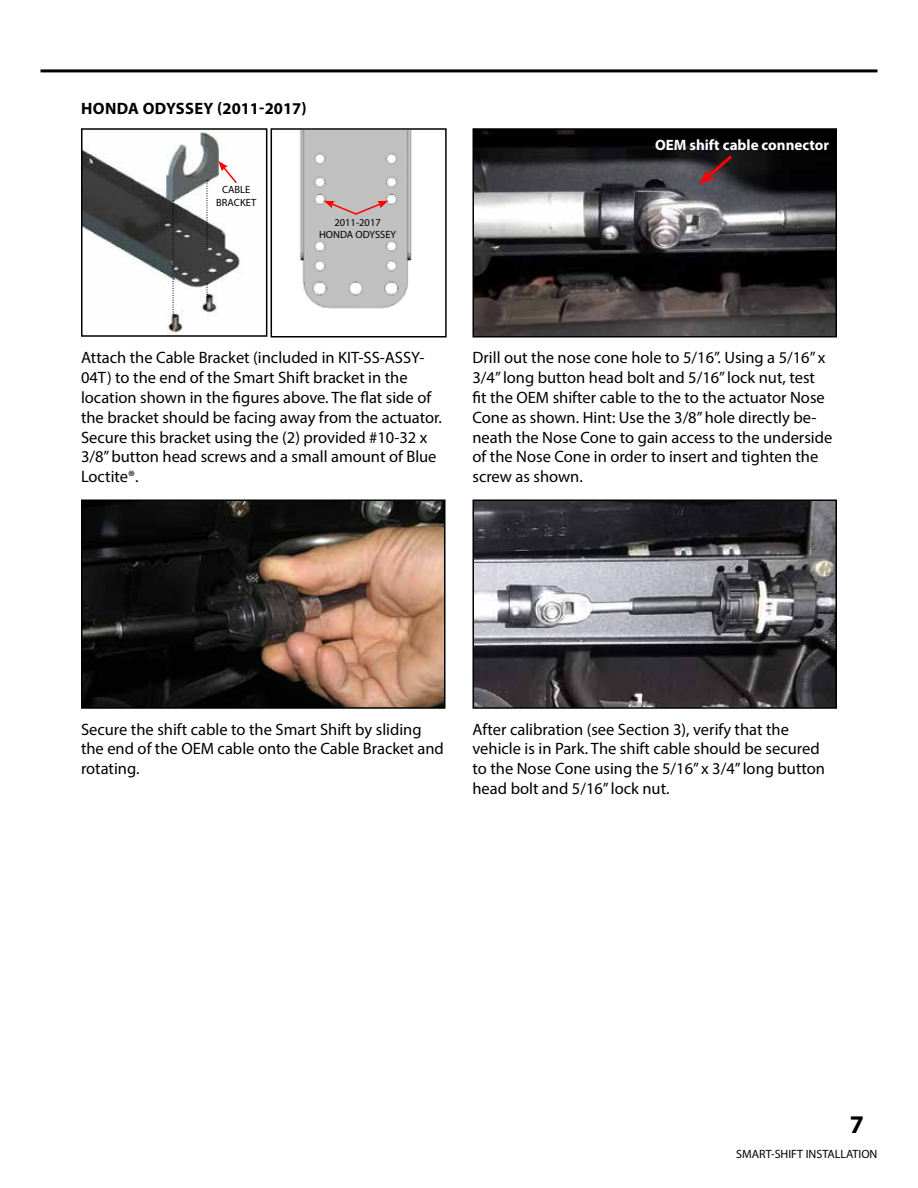
<style>
.page{position:relative;width:918px;height:1188px;background:#fff}
.page>*{position:absolute;margin:0;border:0;box-sizing:border-box;transform-origin:0 0}
.t1{font:700 25.5px "Myriad Pro";color:#000}
.t2{font:16.5px/19.8px "Myriad Pro";color:#000}
.t3{font:700 16.5px "Myriad Pro";color:#000}
.t4{font:700 15px "Myriad Pro";color:#fff}
.t5{font:12px "Myriad Pro";color:#000}
.t6{font:10.5px/12.6px "Myriad Pro";color:#000;text-align:center}
</style>
<div class="page">
<img style="left:84px;top:503px;width:359px;height:203px">
<div style="left:81px;top:500px;width:365px;height:209px;border:2px solid #000"></div>
<img style="left:84px;top:131px;width:156px;height:203px">
<div style="left:81px;top:128px;width:186px;height:209px;border:2px solid #000"></div>
<img style="left:300px;top:131px;width:112px;height:178px">
<div style="left:271px;top:128px;width:176px;height:210px;border:2px solid #000"></div>
<img style="left:475px;top:131px;width:359px;height:204px">
<div style="left:472px;top:128px;width:365px;height:210px;border:2px solid #000"></div>
<img style="left:475px;top:503px;width:359px;height:203px">
<div style="left:472px;top:500px;width:365px;height:209px;border:2px solid #000"></div>
<hr style="left:40px;top:69px;width:838px;height:3px;background:#000">
<svg style="left:324px;top:201px;width:64px;height:15px"></svg>
<svg style="left:206px;top:283px;width:2px;height:12px"></svg>
<svg style="left:206px;top:180px;width:2px;height:69px"></svg>
<svg style="left:172px;top:278px;width:2px;height:37px"></svg>
<svg style="left:172px;top:200px;width:2px;height:68px"></svg>
<svg style="left:218px;top:161px;width:20px;height:24px"></svg>
<svg style="left:699px;top:152px;width:36px;height:33px"></svg>
<p class="t3" style="left:81px;top:97px;width:227px">HONDA ODYSSEY (2011-2017)</p>
<p class="t6" style="left:216px;top:183px;width:41px">CABLE<br>BRACKET</p>
<p class="t6" style="left:319px;top:216px;width:79px">2011-2017<br>HONDA ODYSSEY</p>
<p class="t4" style="left:655px;top:135px;width:176px">OEM shift cable connector</p>
<p class="t2" style="left:81px;top:348px;width:363px">Attach the Cable Bracket (included in KIT-SS-ASSY-04T) to the end of the Smart Shift bracket in the location shown in the figures above. The flat side of the bracket should be facing away from the actuator.<br>Secure this bracket using the (2) provided #10-32 x 3/8” button head screws and a small amount of Blue Loctite®.</p>
<p class="t2" style="left:472px;top:348px;width:361px">Drill out the nose cone hole to 5/16”. Using a 5/16” x 3/4” long button head bolt and 5/16” lock nut, test fit the OEM shifter cable to the to the actuator Nose Cone as shown. Hint: Use the 3/8” hole directly be&shy;neath the Nose Cone to gain access to the underside of the Nose Cone in order to insert and tighten the screw as shown.</p>
<p class="t2" style="left:81px;top:719px;width:364px">Secure the shift cable to the Smart Shift by sliding the end of the OEM cable onto the Cable Bracket and rotating.</p>
<p class="t2" style="left:472px;top:719px;width:354px">After calibration (see Section 3), verify that the vehicle is in Park. The shift cable should be secured to the Nose Cone using the 5/16” x 3/4” long button head bolt and 5/16” lock nut.</p>
<h1 class="t1" style="left:850px;top:1108px;width:16px">7</h1>
<p class="t5" style="left:736px;top:1147px;width:143px">SMART-SHIFT INSTALLATION</p>
</div>
